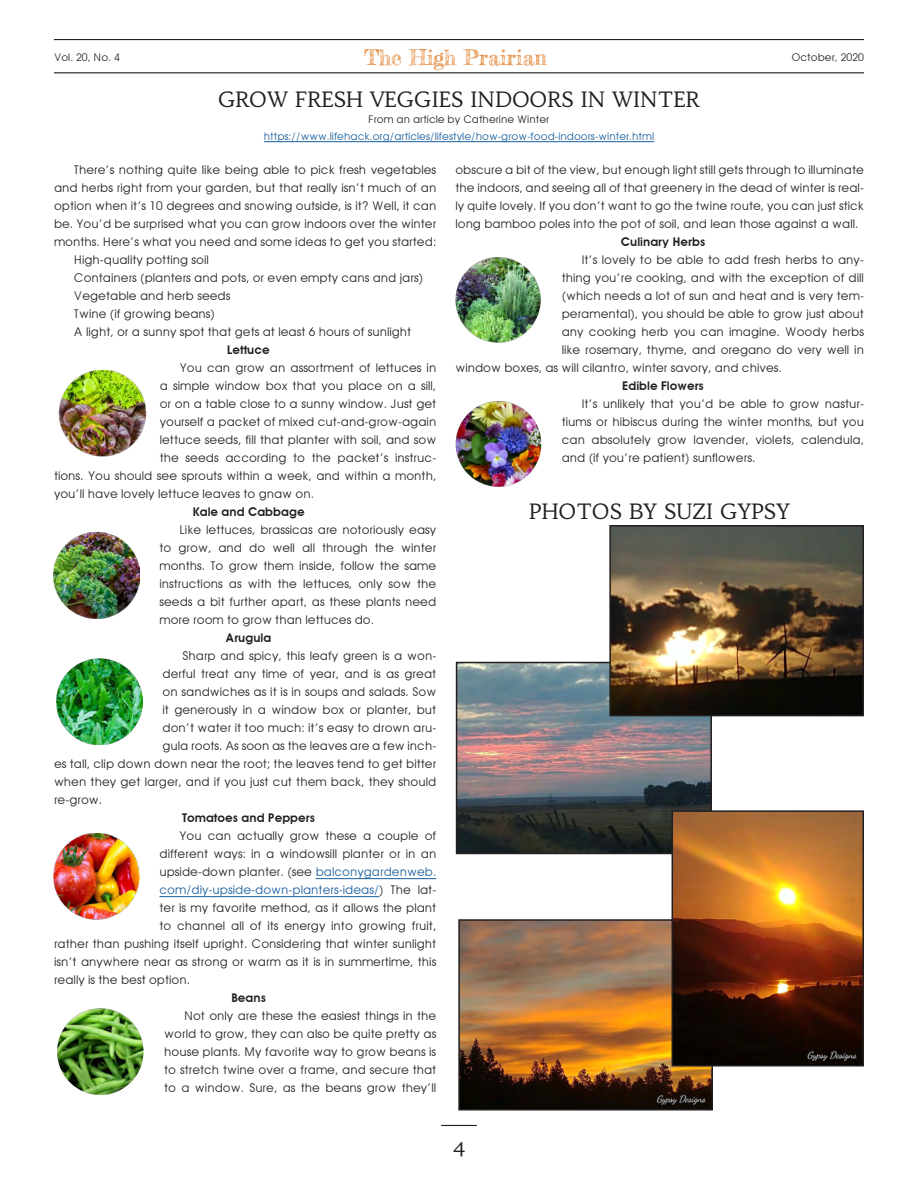
<style>
.page{position:relative;width:918px;height:1188px;background:#fff}
.page>*{position:absolute;margin:0;border:0;box-sizing:border-box;transform-origin:0 0}
.Headline{font:21px "Habibi";color:#231f20}
.t1{font:21px "Frederickathe Great";color:#e27b26}
.t2{font:12px/18px "Avant Garde";color:#231f20;text-align:justify}
.t3{font:600 12px "Avant Garde";color:#231f20}
.t4{font:12px "Avant Garde";color:#175d9e}
.byline{font:10.5px/16.5px "Avant Garde";color:#175d9e;text-align:center}
.t5{font:10.5px "Avant Garde";color:#231f20}
.s1{color:#231f20}
.s2{color:#175d9e}
</style>
<div class="page">
<hr style="left:54px;top:72px;width:810px;height:1px;background:#231f20">
<hr style="left:54px;top:39px;width:810px;height:1px;background:#231f20">
<hr style="left:441px;top:1125px;width:36px;height:1px;background:#231f20">
<hr style="left:316px;top:878px;width:120px;height:1px;background:#175d9e">
<hr style="left:159px;top:896px;width:220px;height:1px;background:#175d9e">
<hr style="left:264px;top:141px;width:390px;height:1px;background:#175d9e">
<img style="left:58px;top:370px;width:88px;height:87px">
<img style="left:53px;top:531px;width:86px;height:87px">
<img style="left:56px;top:659px;width:86px;height:86px">
<img style="left:53px;top:834px;width:86px;height:85px">
<img style="left:57px;top:1008px;width:87px;height:87px">
<img style="left:455px;top:257px;width:86px;height:85px">
<img style="left:455px;top:401px;width:86px;height:86px">
<img style="left:459px;top:665px;width:250px;height:186px">
<div style="left:456px;top:662px;width:256px;height:192px;border:2px solid #231f20"></div>
<img style="left:461px;top:922px;width:249px;height:186px">
<div style="left:458px;top:919px;width:255px;height:192px;border:2px solid #231f20"></div>
<img style="left:612px;top:528px;width:249px;height:185px">
<div style="left:609px;top:525px;width:255px;height:191px;border:2px solid #231f20"></div>
<img style="left:675px;top:813px;width:186px;height:250px">
<div style="left:672px;top:810px;width:192px;height:256px;border:2px solid #231f20"></div>
<p class="t5" style="left:54px;top:51px;width:67px">Vol. 20, No. 4</p>
<h1 class="t1" style="left:364px;top:44px;width:184px">The High Prairian</h1>
<p class="t5" style="left:791px;top:51px;width:74px">October, 2020</p>
<p class="Headline" style="left:218px;top:86px;width:483px">GROW FRESH VEGGIES INDOORS IN WINTER</p>
<p class="byline" style="left:264px;top:111px;width:392px"><span class="s1">From an article by Catherine Winter </span>https://www.lifehack.org/articles/lifestyle/how-grow-food-indoors-winter.html</p>
<p class="t2" style="left:54px;top:161px;width:384px;text-indent:20px">There’s nothing quite like being able to pick fresh vegetables and herbs right from your garden, but that really isn’t much of an option when it’s 10 degrees and snowing outside, is it? Well, it can be. You’d be surprised what you can grow indoors over the winter months. Here’s what you need and some ideas to get you started:</p>
<p class="t2" style="left:74px;top:251px;width:136px">High-quality potting soil</p>
<p class="t2" style="left:74px;top:269px;width:351px">Containers (planters and pots, or even empty cans and jars)</p>
<p class="t2" style="left:74px;top:287px;width:158px">Vegetable and herb seeds</p>
<p class="t2" style="left:74px;top:305px;width:143px">Twine (if growing beans)</p>
<p class="t2" style="left:74px;top:323px;width:339px">A light, or a sunny spot that gets at least 6 hours of sunlight</p>
<p class="t3" style="left:227px;top:343px;width:44px">Lettuce</p>
<p class="t2" style="left:180px;top:359px;width:258px">You can grow an assortment of lettuces in</p>
<p class="t2" style="left:160px;top:377px;width:278px">a simple window box that you place on a sill,</p>
<p class="t2" style="left:160px;top:395px;width:278px">or on a table close to a sunny window. Just get</p>
<p class="t2" style="left:160px;top:413px;width:278px">yourself a packet of mixed cut-and-grow-again</p>
<p class="t2" style="left:160px;top:431px;width:278px">lettuce seeds, fill that planter with soil, and sow</p>
<p class="t2" style="left:160px;top:449px;width:278px">the seeds according to the packet’s instruc-</p>
<p class="t2" style="left:54px;top:467px;width:384px">tions. You should see sprouts within a week, and within a month,</p>
<p class="t2" style="left:54px;top:485px;width:262px">you’ll have lovely lettuce leaves to gnaw on.</p>
<p class="t3" style="left:192px;top:505px;width:114px">Kale and Cabbage</p>
<p class="t2" style="left:159px;top:521px;width:278px;text-indent:20px">Like lettuces, brassicas are notoriously easy to grow, and do well all through the winter months. To grow them inside, follow the same instructions as with the lettuces, only sow the seeds a bit further apart, as these plants need more room to grow than lettuces do.</p>
<p class="t3" style="left:226px;top:631px;width:47px">Arugula</p>
<p class="t2" style="left:183px;top:647px;width:255px">Sharp and spicy, this leafy green is a won-</p>
<p class="t2" style="left:163px;top:665px;width:275px">derful treat any time of year, and is as great</p>
<p class="t2" style="left:163px;top:683px;width:275px">on sandwiches as it is in soups and salads. Sow</p>
<p class="t2" style="left:163px;top:701px;width:275px">it generously in a window box or planter, but</p>
<p class="t2" style="left:163px;top:719px;width:275px">don’t water it too much: it’s easy to drown aru-</p>
<p class="t2" style="left:163px;top:737px;width:275px">gula roots. As soon as the leaves are a few inch-</p>
<p class="t2" style="left:54px;top:755px;width:384px">es tall, clip down down near the root; the leaves tend to get bitter</p>
<p class="t2" style="left:54px;top:773px;width:384px">when they get larger, and if you just cut them back, they should</p>
<p class="t2" style="left:54px;top:791px;width:50px">re-grow.</p>
<p class="t3" style="left:182px;top:811px;width:134px">Tomatoes and Peppers</p>
<p class="t2" style="left:179px;top:827px;width:258px">You can actually grow these a couple of</p>
<p class="t2" style="left:159px;top:845px;width:278px">different ways: in a windowsill planter or in an</p>
<p class="t2" style="left:159px;top:863px;width:278px">upside-down planter. (see <span class="s2">balconygardenweb.</span></p>
<p class="t4" style="left:159px;top:883px;width:278px">com/diy-upside-down-planters-ideas/<span class="s1">) The lat-</span></p>
<p class="t2" style="left:159px;top:899px;width:278px">ter is my favorite method, as it allows the plant</p>
<p class="t2" style="left:159px;top:917px;width:278px">to channel all of its energy into growing fruit,</p>
<p class="t2" style="left:54px;top:935px;width:384px">rather than pushing itself upright. Considering that winter sunlight</p>
<p class="t2" style="left:54px;top:953px;width:384px">isn’t anywhere near as strong or warm as it is in summertime, this</p>
<p class="t2" style="left:54px;top:971px;width:138px">really is the best option.</p>
<p class="t3" style="left:231px;top:991px;width:37px">Beans</p>
<p class="t2" style="left:164px;top:1007px;width:274px;text-indent:20px">Not only are these the easiest things in the world to grow, they can also be quite pretty as house plants. My favorite way to grow beans is to stretch twine over a frame, and secure that to a window. Sure, as the beans grow they’ll</p>
<p class="t2" style="left:455px;top:161px;width:410px">obscure a bit of the view, but enough light still gets through to illuminate the indoors, and seeing all of that greenery in the dead of winter is real&shy;ly quite lovely. If you don’t want to go the twine route, you can just stick long bamboo poles into the pot of soil, and lean those against a wall.</p>
<p class="t3" style="left:621px;top:235px;width:86px">Culinary Herbs</p>
<p class="t2" style="left:582px;top:251px;width:284px">It’s lovely to be able to add fresh herbs to any-</p>
<p class="t2" style="left:562px;top:269px;width:304px">thing you’re cooking, and with the exception of dill</p>
<p class="t2" style="left:562px;top:287px;width:304px">(which needs a lot of sun and heat and is very tem-</p>
<p class="t2" style="left:562px;top:305px;width:304px">peramental), you should be able to grow just about</p>
<p class="t2" style="left:562px;top:323px;width:304px">any cooking herb you can imagine. Woody herbs</p>
<p class="t2" style="left:562px;top:341px;width:304px">like rosemary, thyme, and oregano do very well in</p>
<p class="t2" style="left:455px;top:359px;width:328px">window boxes, as will cilantro, winter savory, and chives.</p>
<p class="t3" style="left:622px;top:379px;width:83px">Edible Flowers</p>
<p class="t2" style="left:562px;top:395px;width:304px;text-indent:20px">It’s unlikely that you’d be able to grow nastur&shy;tiums or hibiscus during the winter months, but you can absolutely grow lavender, violets, calendula, and (if you’re patient) sunflowers.</p>
<p class="Headline" style="left:529px;top:498px;width:263px">PHOTOS BY SUZI GYPSY</p>
<p class="Headline" style="left:452px;top:1131px;width:16px">4</p>
</div>
